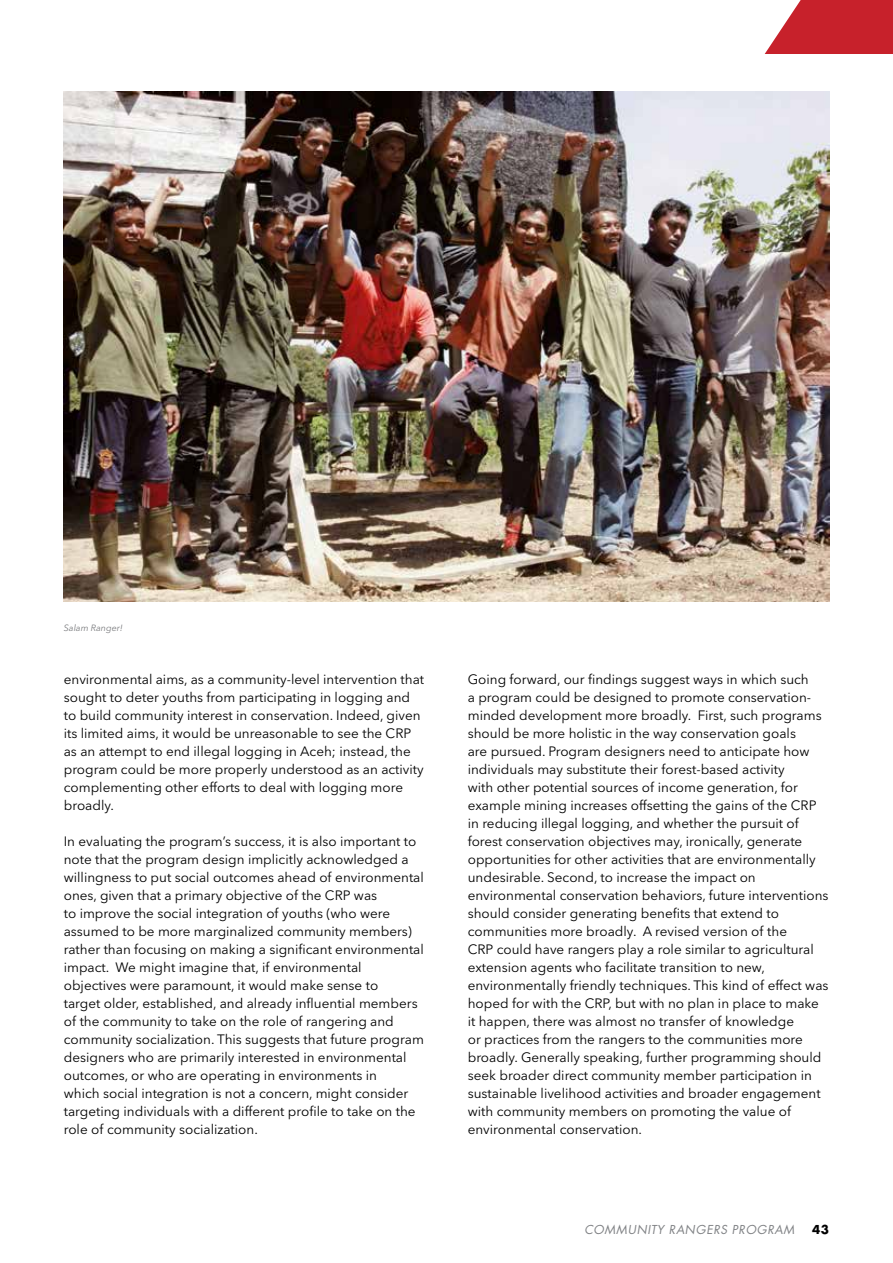
<style>
.page{position:relative;width:893px;height:1263px;background:#fff}
.page>*{position:absolute;margin:0;border:0;box-sizing:border-box;transform-origin:0 0}
.t1{font:13.5px/18px "Avenir Next LT Pro";color:#000}
.t2{font:italic 12px "Futura Std";letter-spacing:.05em;color:#808285}
.t3{font:700 12px "Futura Std";color:#000}
.t4{font:italic 9px "Avenir Next LT Pro";color:#797a7d}
</style>
<div class="page">
<svg style="left:765px;top:0;width:128px;height:54px;background:#ce3f48"></svg>
<img style="left:64px;top:91px;width:765px;height:511px">
<p class="t4" style="left:64px;top:623px;width:60px">Salam Ranger!</p>
<p class="t1" style="left:64px;top:670px;width:362px">environmental aims, as a community-level intervention that sought to deter youths from participating in logging and to build community interest in conservation. Indeed, given its limited aims, it would be unreasonable to see the CRP as an attempt to end illegal logging in Aceh; instead, the program could be more properly understood as an activity complementing other efforts to deal with logging more broadly.</p>
<p class="t1" style="left:64px;top:832px;width:362px">In evaluating the program’s success, it is also important to note that the program design implicitly acknowledged a willingness to put social outcomes ahead of environmental ones, given that a primary objective of the CRP was<br>to improve the social integration of youths (who were assumed to be more marginalized community members) rather than focusing on making a significant environmental impact. We might imagine that, if environmental objectives were paramount, it would make sense to<br>target older, established, and already influential members of the community to take on the role of rangering and community socialization. This suggests that future program designers who are primarily interested in environmental outcomes, or who are operating in environments in<br>which social integration is not a concern, might consider targeting individuals with a different profile to take on the role of community socialization.</p>
<p class="t1" style="left:468px;top:670px;width:362px">Going forward, our findings suggest ways in which such<br>a program could be designed to promote conservation&shy;minded development more broadly. First, such programs should be more holistic in the way conservation goals<br>are pursued. Program designers need to anticipate how individuals may substitute their forest-based activity<br>with other potential sources of income generation, for example mining increases offsetting the gains of the CRP in reducing illegal logging, and whether the pursuit of forest conservation objectives may, ironically, generate opportunities for other activities that are environmentally undesirable. Second, to increase the impact on environmental conservation behaviors, future interventions should consider generating benefits that extend to communities more broadly. A revised version of the<br>CRP could have rangers play a role similar to agricultural extension agents who facilitate transition to new, environmentally friendly techniques. This kind of effect was hoped for with the CRP, but with no plan in place to make it happen, there was almost no transfer of knowledge<br>or practices from the rangers to the communities more broadly. Generally speaking, further programming should seek broader direct community member participation in sustainable livelihood activities and broader engagement with community members on promoting the value of environmental conservation.</p>
<p class="t2" style="left:584px;top:1222px;width:211px">COMMUNITY RANGERS PROGRAM</p>
<p class="t3" style="left:812px;top:1221px;width:19px">43</p>
</div>
